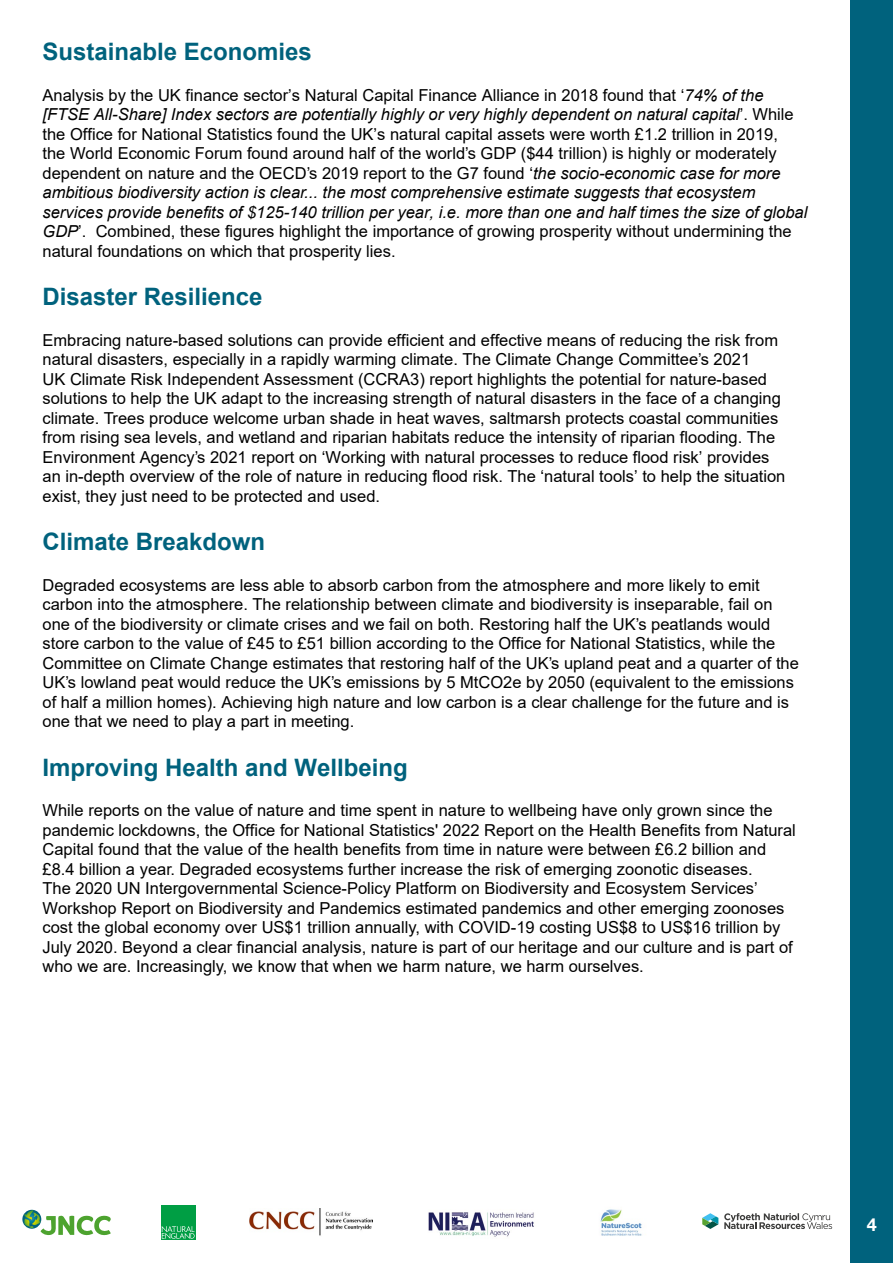
<style>
.page{position:relative;width:893px;height:1263px;background:#fff}
.page>*{position:absolute;margin:0;border:0;box-sizing:border-box;transform-origin:0 0}
.t1{font:700 24px "Arial";color:#00627d}
.t2{font:700 18px "Helvetica Neue LT Std";color:#fff}
.t3{font:16.5px/19.5px "Arial";color:#000}
.s1{font-style:italic}
</style>
<div class="page">
<div style="left:850px;top:0;width:43px;height:1263px;background:#00627d"></div>
<svg style="left:23px;top:1210px;width:88px;height:26px"></svg>
<div style="left:161px;top:1205px;width:35px;height:35px;background:#009e44"></div>
<svg style="left:162px;top:1226px;width:33px;height:13px"></svg>
<img style="left:250px;top:1208px;width:122px;height:28px">
<img style="left:428px;top:1212px;width:106px;height:25px">
<img style="left:600px;top:1209px;width:42px;height:27px">
<svg style="left:724px;top:1213px;width:108px;height:16px"></svg>
<svg style="left:702px;top:1213px;width:16px;height:16px"></svg>
<h3 class="t1" style="left:43px;top:35px;width:271px">Sustainable Economies</h3>
<p class="t3" style="left:43px;top:85px;width:766px">Analysis by the UK finance sector’s Natural Capital Finance Alliance in 2018 found that ‘<span class="s1">74% of the [FTSE All-Share] Index sectors are potentially highly or very highly dependent on natural capital</span>’. While the Office for National Statistics found the UK’s natural capital assets were worth £1.2 trillion in 2019,<br>the World Economic Forum found around half of the world’s GDP ($44 trillion) is highly or moderately dependent on nature and the OECD’s 2019 report to the G7 found ‘<span class="s1">the socio-economic case for more ambitious biodiversity action is clear... the most comprehensive estimate suggests that ecosystem services provide benefits of $125-140 trillion per year, i.e. more than one and half times the size of global GDP</span>’. Combined, these figures highlight the importance of growing prosperity without undermining the natural foundations on which that prosperity lies.</p>
<h3 class="t1" style="left:43px;top:280px;width:222px">Disaster Resilience</h3>
<p class="t3" style="left:43px;top:330px;width:744px">Embracing nature-based solutions can provide efficient and effective means of reducing the risk from natural disasters, especially in a rapidly warming climate. The Climate Change Committee’s 2021<br>UK Climate Risk Independent Assessment (CCRA3) report highlights the potential for nature-based solutions to help the UK adapt to the increasing strength of natural disasters in the face of a changing climate. Trees produce welcome urban shade in heat waves, saltmarsh protects coastal communities from rising sea levels, and wetland and riparian habitats reduce the intensity of riparian flooding. The Environment Agency’s 2021 report on ‘Working with natural processes to reduce flood risk’ provides an in-depth overview of the role of nature in reducing flood risk. The ‘natural tools’ to help the situation exist, they just need to be protected and used.</p>
<h3 class="t1" style="left:43px;top:525px;width:224px">Climate Breakdown</h3>
<p class="t3" style="left:43px;top:575px;width:758px">Degraded ecosystems are less able to absorb carbon from the atmosphere and more likely to emit carbon into the atmosphere. The relationship between climate and biodiversity is inseparable, fail on one of the biodiversity or climate crises and we fail on both. Restoring half the UK’s peatlands would store carbon to the value of £45 to £51 billion according to the Office for National Statistics, while the Committee on Climate Change estimates that restoring half of the UK’s upland peat and a quarter of the UK’s lowland peat would reduce the UK’s emissions by 5 MtCO2e by 2050 (equivalent to the emissions of half a million homes). Achieving high nature and low carbon is a clear challenge for the future and is one that we need to play a part in meeting.</p>
<h3 class="t1" style="left:43px;top:750px;width:367px">Improving Health and Wellbeing</h3>
<p class="t3" style="left:43px;top:800px;width:755px">While reports on the value of nature and time spent in nature to wellbeing have only grown since the pandemic lockdowns, the Office for National Statistics' 2022 Report on the Health Benefits from Natural Capital found that the value of the health benefits from time in nature were between £6.2 billion and £8.4 billion a year. Degraded ecosystems further increase the risk of emerging zoonotic diseases.<br>The 2020 UN Intergovernmental Science-Policy Platform on Biodiversity and Ecosystem Services’ Workshop Report on Biodiversity and Pandemics estimated pandemics and other emerging zoonoses cost the global economy over US$1 trillion annually, with COVID-19 costing US$8 to US$16 trillion by July 2020. Beyond a clear financial analysis, nature is part of our heritage and our culture and is part of who we are. Increasingly, we know that when we harm nature, we harm ourselves.</p>
<p class="t2" style="left:867px;top:1214px;width:12px">4</p>
</div>
